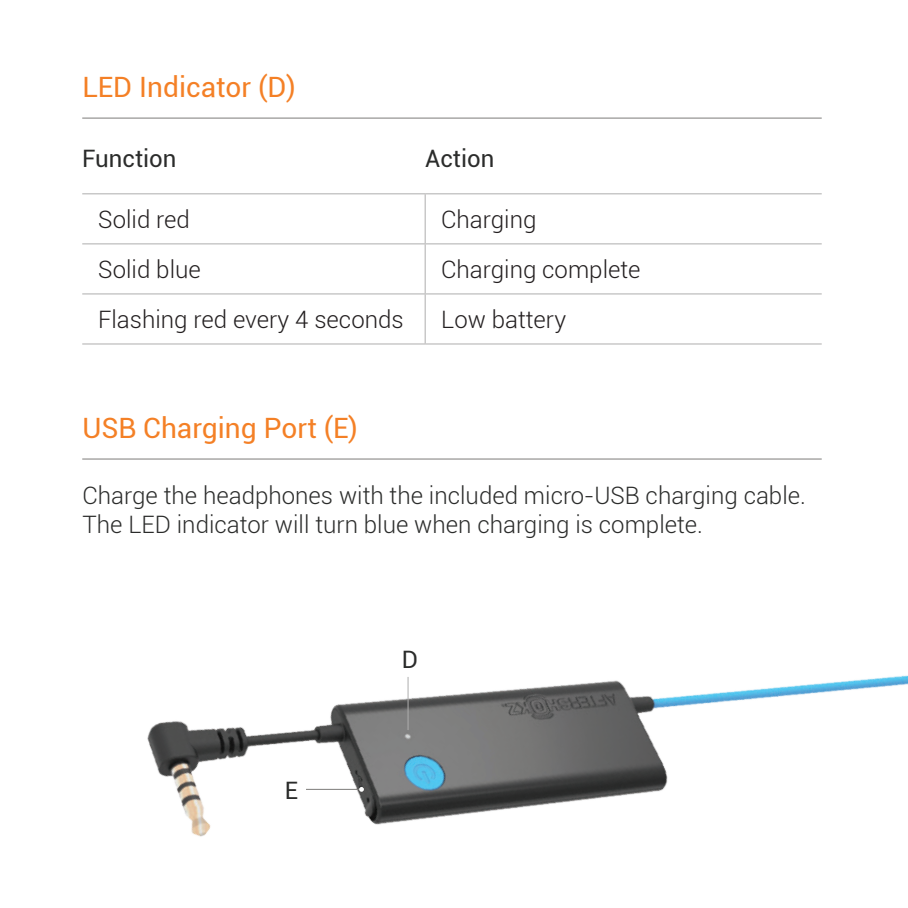
<style>
.page{position:relative;width:908px;height:908px;background:#fff}
.page>*{position:absolute;margin:0;border:0;box-sizing:border-box;transform-origin:0 0}
.t1{font:28px "Roboto";color:#f48026}
.t2{font:300 24px/28.8px "Roboto";color:#2b2c2b}
.t3{font:300 24px "Roboto";color:#231f20}
.t4{font:24px "Roboto";color:#2b2c2b}
</style>
<div class="page">
<hr style="left:424px;top:194px;width:1px;height:49px;background:#aeadad">
<hr style="left:82px;top:243px;width:343px;height:1px;background:#aeadad">
<hr style="left:425px;top:243px;width:396px;height:1px;background:#aeadad">
<hr style="left:424px;top:244px;width:1px;height:49px;background:#aeadad">
<hr style="left:424px;top:294px;width:1px;height:49px;background:#aeadad">
<hr style="left:82px;top:293px;width:343px;height:1px;background:#aeadad">
<hr style="left:425px;top:293px;width:396px;height:1px;background:#aeadad">
<hr style="left:82px;top:343px;width:343px;height:1px;background:#aeadad">
<hr style="left:425px;top:343px;width:396px;height:1px;background:#aeadad">
<hr style="left:82px;top:193px;width:343px;height:1px;background:#aeadad">
<hr style="left:425px;top:193px;width:396px;height:1px;background:#aeadad">
<hr style="left:82px;top:117px;width:739px;height:2px;background:#7d7c7a">
<img style="left:147px;top:675px;width:760px;height:162px">
<hr style="left:82px;top:458px;width:739px;height:1px;background:#7d7c7a">
<hr style="left:407px;top:676px;width:1px;height:53px;background:#aeadad">
<hr style="left:306px;top:788px;width:53px;height:1px;background:#7d7c7a">
<svg style="left:359px;top:786px;width:5px;height:5px"></svg>
<p class="t1" style="left:82px;top:67px;width:215px">LED Indicator (D)</p>
<p class="t4" style="left:82px;top:142px;width:96px">Function</p>
<p class="t4" style="left:425px;top:142px;width:71px">Action</p>
<p class="t3" style="left:98px;top:202px;width:93px">Solid red</p>
<p class="t3" style="left:441px;top:202px;width:97px">Charging</p>
<p class="t3" style="left:98px;top:252px;width:104px">Solid blue</p>
<p class="t3" style="left:441px;top:252px;width:201px">Charging complete</p>
<p class="t3" style="left:98px;top:302px;width:307px">Flashing red every 4 seconds</p>
<p class="t3" style="left:441px;top:302px;width:126px">Low battery</p>
<p class="t1" style="left:82px;top:408px;width:277px">USB Charging Port (E)</p>
<p class="t2" style="left:82px;top:479px;width:724px">Charge the headphones with the included micro-USB charging cable.<br>The LED indicator will turn blue when charging is complete.</p>
<p class="t4" style="left:284px;top:773px;width:15px">E</p>
<p class="t4" style="left:402px;top:642px;width:18px">D</p>
</div>
